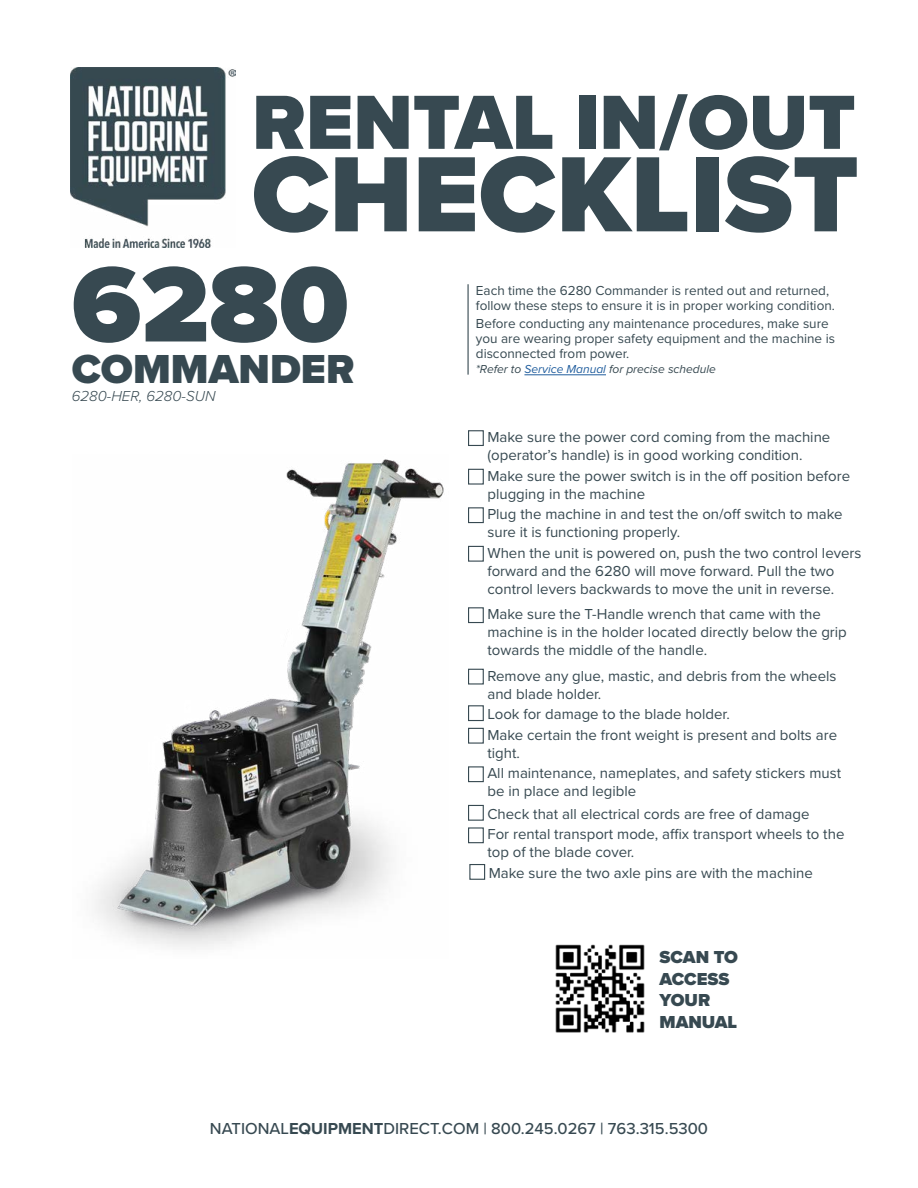
<style>
.page{position:relative;width:918px;height:1188px;background:#fff}
.page>*{position:absolute;margin:0;border:0;box-sizing:border-box;transform-origin:0 0}
.t1{font:900 111px "Proxima Nova";color:#374951}
.t2{font:900 79.5px "Proxima Nova";color:#374951}
.t3{font:900 42px "Proxima Nova";color:#374951}
.t4{font:900 18px/21.6px "Proxima Nova";color:#374951}
.t5{font:500 16.5px "Proxima Nova";color:#374951}
.t6{font:15px/18px "Proxima Nova";color:#374951}
.t7{font:italic 300 15px "Proxima Nova";color:#374951}
.t8{font:13.5px/15px "Proxima Nova";color:#374951}
.t9{font:italic 12px "Proxima Nova";color:#374951}
.s1{color:#215e9e}
.s2{font-weight:700}
</style>
<div class="page">
<img style="left:70px;top:68px;width:166px;height:180px">
<img style="left:95px;top:459px;width:349px;height:490px">
<hr style="left:524px;top:374px;width:82px;height:1px;background:#215e9e">
<div style="left:468px;top:430px;width:16px;height:16px;border:1px solid #374951"></div>
<div style="left:468px;top:546px;width:16px;height:16px;border:1px solid #374951"></div>
<div style="left:468px;top:705px;width:16px;height:16px;border:1px solid #374951"></div>
<div style="left:468px;top:469px;width:16px;height:16px;border:1px solid #374951"></div>
<div style="left:468px;top:607px;width:16px;height:16px;border:1px solid #374951"></div>
<div style="left:468px;top:728px;width:16px;height:16px;border:1px solid #374951"></div>
<div style="left:468px;top:507px;width:16px;height:16px;border:1px solid #374951"></div>
<div style="left:468px;top:669px;width:16px;height:16px;border:1px solid #374951"></div>
<div style="left:468px;top:766px;width:16px;height:16px;border:1px solid #374951"></div>
<div style="left:468px;top:805px;width:16px;height:16px;border:1px solid #374951"></div>
<div style="left:468px;top:827px;width:16px;height:16px;border:1px solid #374951"></div>
<div style="left:469px;top:864px;width:16px;height:16px;border:1px solid #374951"></div>
<hr style="left:468px;top:284px;width:1px;height:91px;background:#374951">
<img style="left:555px;top:944px;width:90px;height:89px">
<h2 class="t2" style="left:252px;top:63px;width:605px">RENTAL IN/OUT</h2>
<h1 class="t1" style="left:252px;top:112px;width:608px">CHECKLIST</h1>
<h1 class="t1" style="left:72px;top:222px;width:279px">6280</h1>
<h3 class="t3" style="left:72px;top:338px;width:284px">COMMANDER</h3>
<p class="t7" style="left:72px;top:385px;width:145px">6280-HER, 6280-SUN</p>
<p class="t8" style="left:476px;top:282px;width:361px">Each time the 6280 Commander is rented out and returned, follow these steps to ensure it is in proper working condition.</p>
<p class="t8" style="left:476px;top:315px;width:361px">Before conducting any maintenance procedures, make sure you are wearing proper safety equipment and the machine is disconnected from power.</p>
<p class="t9" style="left:476px;top:360px;width:242px">*Refer to <span class="s1">Service Manual</span> for precise schedule</p>
<p class="t6" style="left:487px;top:427px;width:344px">Make sure the power cord coming from the machine (operator’s handle) is in good working condition.</p>
<p class="t6" style="left:487px;top:466px;width:364px">Make sure the power switch is in the off position before plugging in the machine</p>
<p class="t6" style="left:487px;top:504px;width:357px">Plug the machine in and test the on/off switch to make sure it is functioning properly.</p>
<p class="t6" style="left:487px;top:543px;width:376px">When the unit is powered on, push the two control levers forward and the 6280 will move forward. Pull the two control levers backwards to move the unit in reverse.</p>
<p class="t6" style="left:487px;top:604px;width:361px">Make sure the T-Handle wrench that came with the machine is in the holder located directly below the grip towards the middle of the handle.</p>
<p class="t6" style="left:487px;top:666px;width:351px">Remove any glue, mastic, and debris from the wheels and blade holder.</p>
<p class="t6" style="left:487px;top:704px;width:244px">Look for damage to the blade holder.</p>
<p class="t6" style="left:487px;top:725px;width:351px">Make certain the front weight is present and bolts are tight.</p>
<p class="t6" style="left:487px;top:764px;width:355px">All maintenance, nameplates, and safety stickers must be in place and legible</p>
<p class="t6" style="left:487px;top:803px;width:359px;line-height:20.5px">Check that all electrical cords are free of damage<br>For rental transport mode, affix transport wheels to the</p>
<p class="t6" style="left:487px;top:841px;width:327px;line-height:20.5px">top of the blade cover.<br>Make sure the two axle pins are with the machine</p>
<p class="t4" style="left:660px;top:946px;width:80px">SCAN TO<br>ACCESS<br>YOUR<br>MANUAL</p>
<p class="t5" style="left:210px;top:1116px;width:500px">NATIONAL<span class="s2">EQUIPMENT</span>DIRECT.COM | 800.245.0267 | 763.315.5300</p>
</div>
